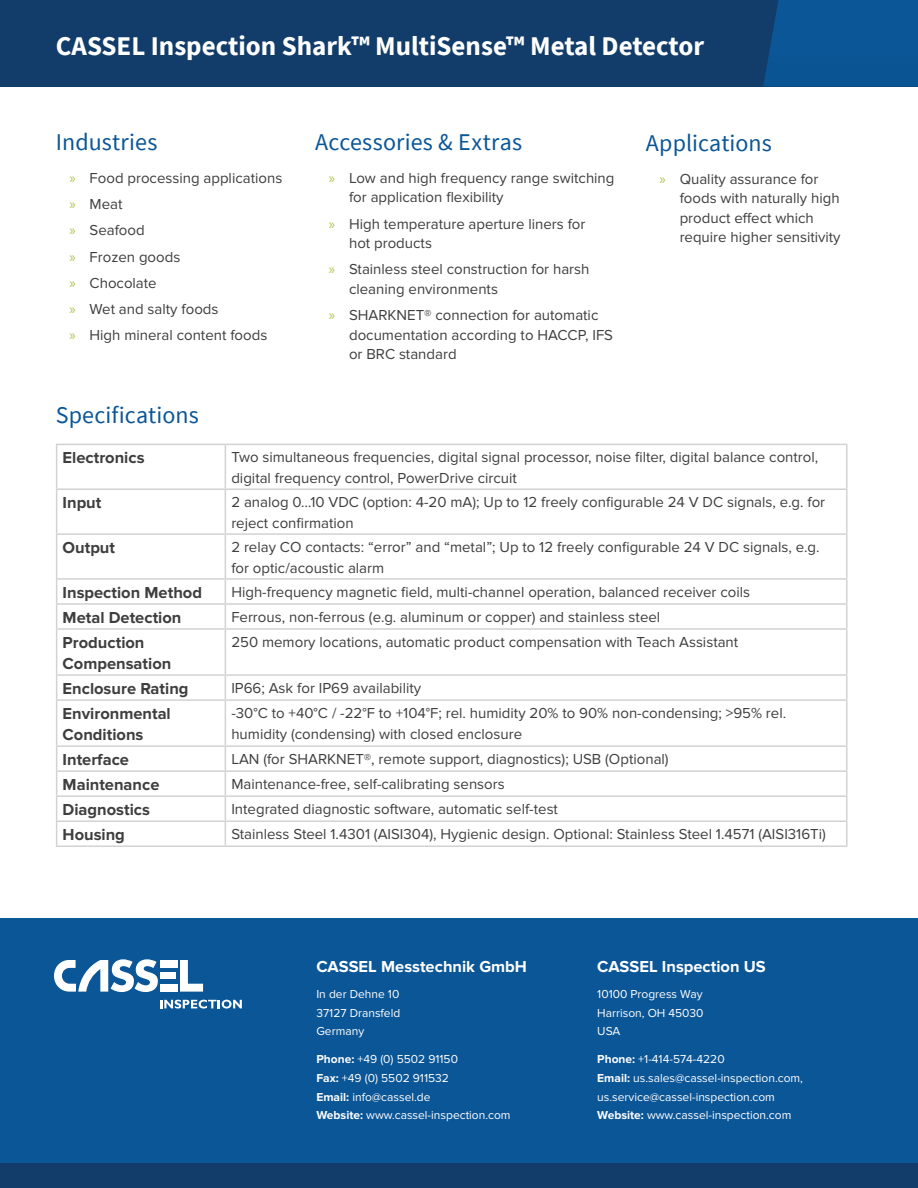
<style>
.page{position:relative;width:918px;height:1188px;background:#fff}
.page>*{position:absolute;margin:0;border:0;box-sizing:border-box;transform-origin:0 0}
.t1{font:700 27px "Source Sans Pro";color:#fff}
.t2{font:24px "Source Sans Pro";letter-spacing:.005em;color:#0b5697}
.t3{font:700 16.5px/21px "Proxima Nova";color:#3e3e3e}
.t4{font:700 16.5px "Proxima Nova";color:#fff}
.t5{font:15px/19.5px "Proxima Nova";color:#3e3e3e}
.t6{font:12px/18.8px "Proxima Nova";color:#fff;text-align:justify}
.s1{font-family:"Myriad Pro";color:#aec34d}
.s2{font-weight:700}
</style>
<div class="page">
<div style="left:0;top:918px;width:918px;height:270px;background:#0b5697"></div>
<div style="left:0;top:1163px;width:918px;height:25px;background:#123d6a"></div>
<svg style="left:180px;top:960px;width:23px;height:32px"></svg>
<div style="left:160px;top:960px;width:18px;height:8px;background:#fff"></div>
<div style="left:160px;top:984px;width:18px;height:8px;background:#fff"></div>
<div style="left:160px;top:973px;width:15px;height:6px;background:#fff"></div>
<svg style="left:54px;top:959px;width:104px;height:33px"></svg>
<svg style="left:160px;top:1000px;width:82px;height:9px"></svg>
<div style="left:0;top:0;width:918px;height:87px;background:#123d6a"></div>
<div style="left:763px;top:0;width:155px;height:87px;background:#0b5696"></div>
<hr style="left:56px;top:533px;width:169px;height:2px;background:#d1d2d4">
<hr style="left:225px;top:533px;width:622px;height:2px;background:#d1d2d4">
<hr style="left:56px;top:578px;width:169px;height:2px;background:#d1d2d4">
<hr style="left:225px;top:578px;width:622px;height:2px;background:#d1d2d4">
<hr style="left:56px;top:603px;width:169px;height:2px;background:#d1d2d4">
<hr style="left:225px;top:603px;width:622px;height:2px;background:#d1d2d4">
<hr style="left:56px;top:628px;width:169px;height:2px;background:#d1d2d4">
<hr style="left:225px;top:628px;width:622px;height:2px;background:#d1d2d4">
<hr style="left:56px;top:674px;width:169px;height:2px;background:#d1d2d4">
<hr style="left:225px;top:674px;width:622px;height:2px;background:#d1d2d4">
<hr style="left:56px;top:699px;width:169px;height:2px;background:#d1d2d4">
<hr style="left:225px;top:699px;width:622px;height:2px;background:#d1d2d4">
<hr style="left:56px;top:745px;width:169px;height:2px;background:#d1d2d4">
<hr style="left:225px;top:745px;width:622px;height:2px;background:#d1d2d4">
<hr style="left:56px;top:770px;width:169px;height:2px;background:#d1d2d4">
<hr style="left:225px;top:770px;width:622px;height:2px;background:#d1d2d4">
<hr style="left:56px;top:795px;width:169px;height:2px;background:#d1d2d4">
<hr style="left:225px;top:795px;width:622px;height:2px;background:#d1d2d4">
<hr style="left:56px;top:820px;width:169px;height:2px;background:#d1d2d4">
<hr style="left:225px;top:820px;width:622px;height:2px;background:#d1d2d4">
<hr style="left:56px;top:488px;width:169px;height:2px;background:#d1d2d4">
<hr style="left:225px;top:488px;width:622px;height:2px;background:#d1d2d4">
<hr style="left:56px;top:444px;width:169px;height:1px;background:#d1d2d4">
<hr style="left:56px;top:445px;width:1px;height:43px;background:#d1d2d4">
<hr style="left:225px;top:444px;width:622px;height:1px;background:#d1d2d4">
<hr style="left:225px;top:445px;width:1px;height:43px;background:#d1d2d4">
<hr style="left:846px;top:445px;width:2px;height:43px;background:#d1d2d4">
<hr style="left:56px;top:490px;width:1px;height:43px;background:#d1d2d4">
<hr style="left:225px;top:490px;width:1px;height:43px;background:#d1d2d4">
<hr style="left:846px;top:490px;width:2px;height:43px;background:#d1d2d4">
<hr style="left:56px;top:535px;width:1px;height:43px;background:#d1d2d4">
<hr style="left:225px;top:535px;width:1px;height:43px;background:#d1d2d4">
<hr style="left:846px;top:535px;width:2px;height:43px;background:#d1d2d4">
<hr style="left:846px;top:580px;width:2px;height:23px;background:#d1d2d4">
<svg style="left:56px;top:580px;width:1px;height:48px"></svg>
<svg style="left:225px;top:580px;width:1px;height:48px"></svg>
<hr style="left:846px;top:605px;width:2px;height:23px;background:#d1d2d4">
<hr style="left:56px;top:630px;width:1px;height:44px;background:#d1d2d4">
<hr style="left:225px;top:630px;width:1px;height:44px;background:#d1d2d4">
<hr style="left:846px;top:630px;width:2px;height:44px;background:#d1d2d4">
<svg style="left:56px;top:676px;width:1px;height:23px"></svg>
<svg style="left:225px;top:676px;width:1px;height:23px"></svg>
<hr style="left:846px;top:676px;width:2px;height:23px;background:#d1d2d4">
<hr style="left:56px;top:701px;width:1px;height:44px;background:#d1d2d4">
<hr style="left:225px;top:701px;width:1px;height:44px;background:#d1d2d4">
<hr style="left:846px;top:701px;width:2px;height:44px;background:#d1d2d4">
<hr style="left:846px;top:747px;width:2px;height:23px;background:#d1d2d4">
<hr style="left:846px;top:772px;width:2px;height:23px;background:#d1d2d4">
<hr style="left:846px;top:797px;width:2px;height:23px;background:#d1d2d4">
<svg style="left:56px;top:747px;width:1px;height:99px"></svg>
<svg style="left:225px;top:747px;width:1px;height:99px"></svg>
<hr style="left:846px;top:822px;width:2px;height:24px;background:#d1d2d4">
<hr style="left:56px;top:846px;width:169px;height:1px;background:#d1d2d4">
<hr style="left:225px;top:846px;width:622px;height:1px;background:#d1d2d4">
<h1 class="t1" style="left:56px;top:28px;width:650px">CASSEL Inspection Shark™ MultiSense™ Metal Detector</h1>
<h2 class="t2" style="left:56px;top:127px;width:103px">Industries</h2>
<p class="t5" style="left:69px;top:165px;width:214px;line-height:26.2px"><span class="s1">»</span> Food processing applications <span class="s1">»</span> Meat<br><span class="s1">»</span> Seafood<br><span class="s1">»</span> Frozen goods<br><span class="s1">»</span> Chocolate<br><span class="s1">»</span> Wet and salty foods<br><span class="s1">»</span> High mineral content foods</p>
<h2 class="t2" style="left:56px;top:400px;width:144px">Specifications</h2>
<h2 class="t2" style="left:315px;top:127px;width:208px">Accessories &amp; Extras</h2>
<p class="t5" style="left:349px;top:168px;width:267px;text-indent:-20px"><span class="s1">»</span> Low and high frequency range switching for application flexibility</p>
<p class="t5" style="left:349px;top:214px;width:238px;text-indent:-20px"><span class="s1">»</span> High temperature aperture liners for hot products</p>
<p class="t5" style="left:349px;top:260px;width:242px;text-indent:-20px"><span class="s1">»</span> Stainless steel construction for harsh cleaning environments</p>
<p class="t5" style="left:349px;top:305px;width:266px;text-indent:-20px"><span class="s1">»</span> SHARKNET® connection for automatic documentation according to HACCP, IFS or BRC standard</p>
<h2 class="t2" style="left:646px;top:128px;width:127px">Applications</h2>
<p class="t5" style="left:680px;top:169px;width:162px;text-indent:-20px"><span class="s1">»</span> Quality assurance for foods with naturally high product effect which require higher sensitivity</p>
<p class="t3" style="left:63px;top:448px;width:83px">Electronics</p>
<p class="t5" style="left:231px;top:447px;width:588px;line-height:21px">Two simultaneous frequencies, digital signal processor, noise filter, digital balance control, digital frequency control, PowerDrive circuit</p>
<p class="t3" style="left:63px;top:493px;width:40px">Input</p>
<p class="t5" style="left:231px;top:492px;width:595px;line-height:21px">2 analog 0…10 VDC (option: 4-20 mA); Up to 12 freely configurable 24 V DC signals, e.g. for reject confirmation</p>
<p class="t3" style="left:63px;top:538px;width:54px">Output</p>
<p class="t5" style="left:231px;top:537px;width:590px;line-height:21px">2 relay CO contacts: “error” and “metal”; Up to 12 freely configurable 24 V DC signals, e.g. for optic/acoustic alarm</p>
<p class="t3" style="left:63px;top:582px;width:141px">Inspection Method</p>
<p class="t5" style="left:231px;top:582px;width:520px">High-frequency magnetic field, multi-channel operation, balanced receiver coils</p>
<p class="t3" style="left:63px;top:607px;width:120px">Metal Detection</p>
<p class="t5" style="left:231px;top:607px;width:430px">Ferrous, non-ferrous (e.g. aluminum or copper) and stainless steel</p>
<p class="t3" style="left:63px;top:632px;width:110px">Production<br>Compensation</p>
<p class="t5" style="left:231px;top:632px;width:508px">250 memory locations, automatic product compensation with Teach Assistant</p>
<p class="t3" style="left:63px;top:678px;width:127px">Enclosure Rating</p>
<p class="t5" style="left:231px;top:678px;width:191px">IP66; Ask for IP69 availability</p>
<p class="t3" style="left:63px;top:703px;width:110px">Environmental<br>Conditions</p>
<p class="t5" style="left:231px;top:703px;width:556px;line-height:21px">-30°C to +40°C / -22°F to +104°F; rel. humidity 20% to 90% non-condensing; &gt;95% rel. humidity (condensing) with closed enclosure</p>
<p class="t3" style="left:63px;top:750px;width:68px">Interface</p>
<p class="t5" style="left:231px;top:749px;width:439px">LAN (for SHARKNET®, remote support, diagnostics); USB (Optional)</p>
<p class="t3" style="left:63px;top:775px;width:98px">Maintenance</p>
<p class="t5" style="left:231px;top:774px;width:275px">Maintenance-free, self-calibrating sensors</p>
<p class="t3" style="left:63px;top:800px;width:89px">Diagnostics</p>
<p class="t5" style="left:231px;top:800px;width:328px">Integrated diagnostic software, automatic self-test</p>
<p class="t3" style="left:63px;top:825px;width:64px">Housing</p>
<p class="t5" style="left:231px;top:825px;width:596px">Stainless Steel 1.4301 (AISI304), Hygienic design. Optional: Stainless Steel 1.4571 (AISI316Ti)</p>
<p class="t4" style="left:316px;top:957px;width:212px">CASSEL Messtechnik GmbH</p>
<p class="t6" style="left:316px;top:985px;width:85px">In der Dehne 10<br>37127 Dransfeld Germany</p>
<p class="t6" style="left:316px;top:1050px;width:196px;text-align:left"><span class="s2">Phone:</span> +49 (0) 5502 91150<br><span class="s2">Fax:</span> +49 (0) 5502 911532<br><span class="s2">Email:</span> info@cassel.de<br><span class="s2">Website:</span> www.cassel-inspection.com</p>
<p class="t4" style="left:597px;top:957px;width:170px">CASSEL Inspection US</p>
<p class="t6" style="left:597px;top:985px;width:108px">10100 Progress Way Harrison, OH 45030<br>USA</p>
<p class="t6" style="left:597px;top:1050px;width:207px;text-align:left"><span class="s2">Phone:</span> +1-414-574-4220<br><span class="s2">Email:</span> us.sales@cassel-inspection.com, us.service@cassel-inspection.com <span class="s2">Website:</span> www.cassel-inspection.com</p>
</div>
